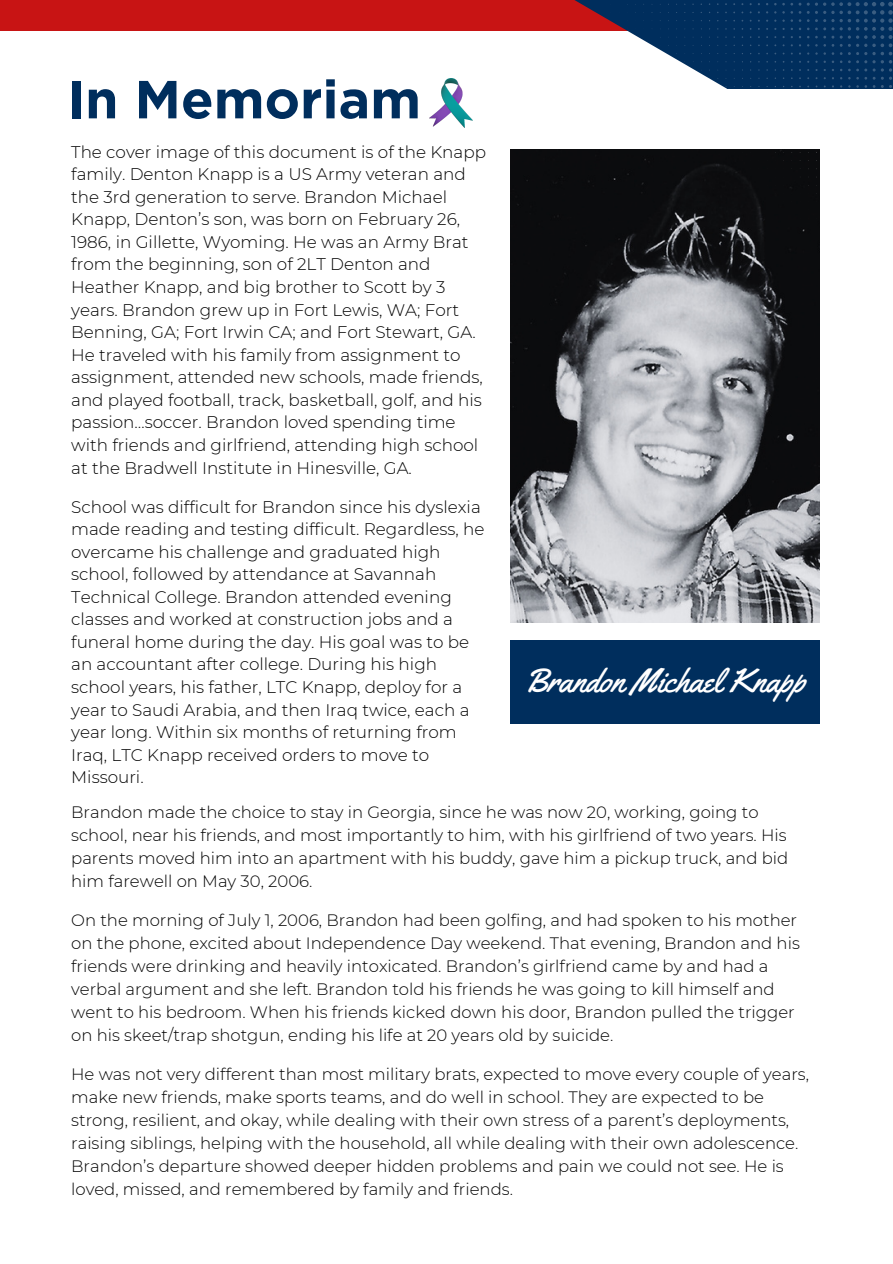
<style>
.page{position:relative;width:893px;height:1264px;background:#fff}
.page>*{position:absolute;margin:0;border:0;box-sizing:border-box;transform-origin:0 0}
.t1{font:700 53.4px "Gotham";color:#002e5d}
.t2{font:33.3px "Yellowtail";color:#fff}
.t3{font:300 16.8px/22.5px "Montserrat";color:#000}
.t4{font:300 16.5px/23px "Montserrat";color:#000}
</style>
<div class="page">
<div style="left:510px;top:639px;width:310px;height:84px;background:#002e5d"></div>
<div style="left:0;top:0;width:700px;height:31px;background:#c81414"></div>
<svg style="left:574px;top:0;width:154px;height:89px"></svg>
<div style="left:728px;top:0;width:164px;height:89px;background:#002e5d"></div>
<img style="left:510px;top:150px;width:309px;height:472px">
<svg style="left:782px;top:3px;width:2px;height:19px"></svg>
<svg style="left:856px;top:2px;width:36px;height:86px"></svg>
<svg style="left:790px;top:2px;width:77px;height:61px"></svg>
<img style="left:429px;top:78px;width:43px;height:50px">
<p class="t1" style="left:67px;top:76px;width:355px">In Memoriam</p>
<p class="t3" style="left:71px;top:140px;width:416px">The cover image of this document is of the Knapp family. Denton Knapp is a US Army veteran and the 3rd generation to serve. Brandon Michael Knapp, Denton’s son, was born on February 26, 1986, in Gillette, Wyoming. He was an Army Brat from the beginning, son of 2LT Denton and Heather Knapp, and big brother to Scott by 3 years. Brandon grew up in Fort Lewis, WA; Fort Benning, GA; Fort Irwin CA; and Fort Stewart, GA.<br>He traveled with his family from assignment to assignment, attended new schools, made friends, and played football, track, basketball, golf, and his passion…soccer. Brandon loved spending time with friends and girlfriend, attending high school at the Bradwell Institute in Hinesville, GA.</p>
<p class="t3" style="left:71px;top:495px;width:415px">School was difficult for Brandon since his dyslexia made reading and testing difficult. Regardless, he overcame his challenge and graduated high school, followed by attendance at Savannah Technical College. Brandon attended evening classes and worked at construction jobs and a funeral home during the day. His goal was to be an accountant after college. During his high school years, his father, LTC Knapp, deploy for a year to Saudi Arabia, and then Iraq twice, each a year long. Within six months of returning from Iraq, LTC Knapp received orders to move to Missouri.</p>
<p class="t2" style="left:524px;top:660px;width:282px">Brandon Michael Knapp</p>
<p class="t4" style="left:71px;top:800px;width:718px">Brandon made the choice to stay in Georgia, since he was now 20, working, going to school, near his friends, and most importantly to him, with his girlfriend of two years. His parents moved him into an apartment with his buddy, gave him a pickup truck, and bid him farewell on May 30, 2006.</p>
<p class="t4" style="left:71px;top:908px;width:730px">On the morning of July 1, 2006, Brandon had been golfing, and had spoken to his mother on the phone, excited about Independence Day weekend. That evening, Brandon and his friends were drinking and heavily intoxicated. Brandon’s girlfriend came by and had a verbal argument and she left. Brandon told his friends he was going to kill himself and went to his bedroom. When his friends kicked down his door, Brandon pulled the trigger on his skeet/trap shotgun, ending his life at 20 years old by suicide.</p>
<p class="t4" style="left:71px;top:1062px;width:739px">He was not very different than most military brats, expected to move every couple of years, make new friends, make sports teams, and do well in school. They are expected to be strong, resilient, and okay, while dealing with their own stress of a parent’s deployments, raising siblings, helping with the household, all while dealing with their own adolescence.<br>Brandon’s departure showed deeper hidden problems and pain we could not see. He is loved, missed, and remembered by family and friends.</p>
</div>
